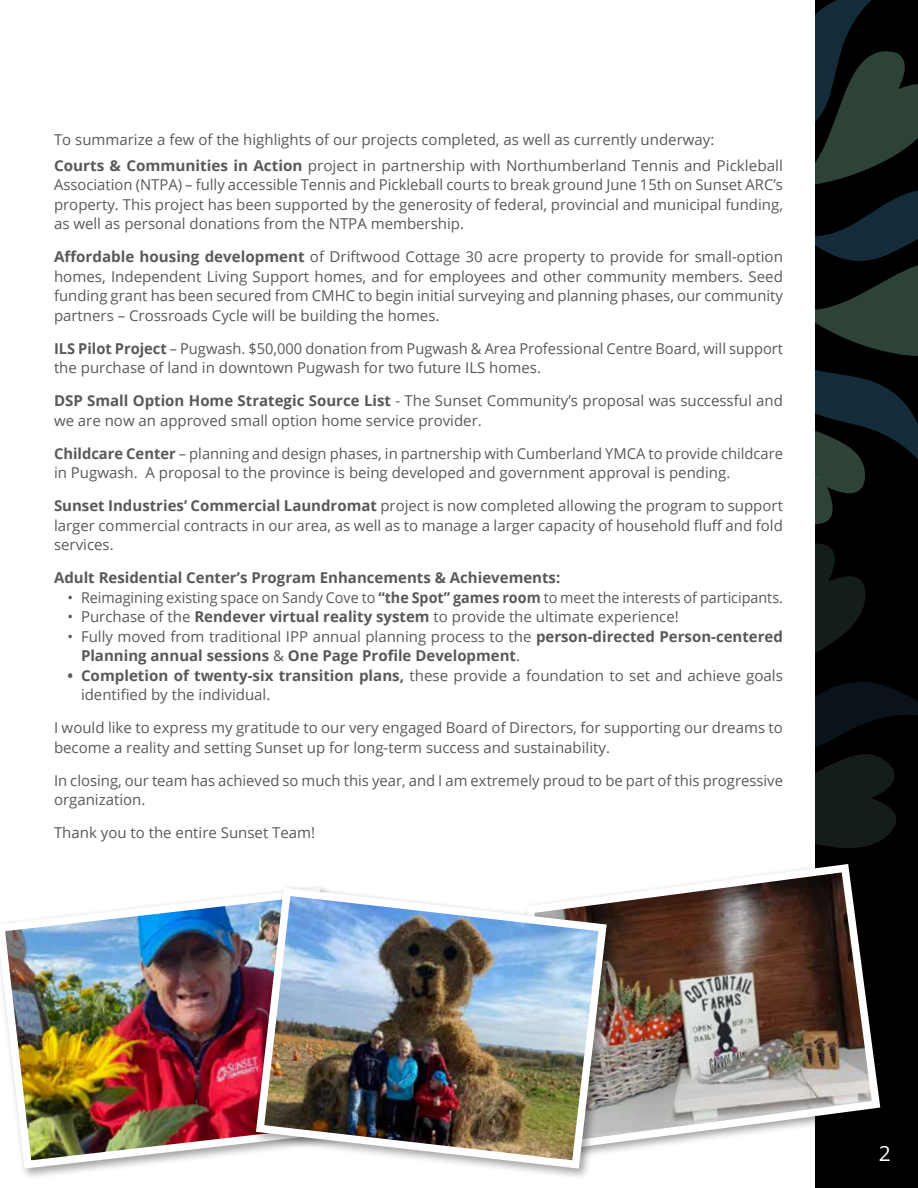
<style>
.page{position:relative;width:918px;height:1188px;background:#fff}
.page>*{position:absolute;margin:0;border:0;box-sizing:border-box;transform-origin:0 0}
.t1{font:21px "Open Sans";color:#fff}
.t2{font:15px/19.5px "Open Sans";color:#58595b}
.t3{font:700 15px/19.5px "Open Sans";color:#58595b}
.s1{font-weight:700}
.s2{font-weight:400}
</style>
<div class="page">
<div style="left:816px;top:0;width:102px;height:1188px;background:#000"></div>
<svg style="left:816px;top:0;width:102px;height:848px"></svg>
<div style="left:522px;top:860px;width:369px;height:301px;background:#000;opacity:.37"></div>
<img style="left:522px;top:860px;width:362px;height:294px">
<img style="left:0;top:895px;width:252px;height:278px">
<div style="left:252px;top:884px;width:366px;height:296px;background:#000;opacity:.37"></div>
<img style="left:252px;top:884px;width:359px;height:289px">
<p class="t2" style="left:54px;top:126px;width:730px;line-height:26.2px">To summarize a few of the highlights of our projects completed, as well as currently underway:<br><span class="s1">Courts &amp; Communities in Action</span> project in partnership with Northumberland Tennis and Pickleball</p>
<p class="t2" style="left:54px;top:175px;width:731px;text-align:justify">Association (NTPA) – fully accessible Tennis and Pickleball courts to break ground June 15th on Sunset ARC’s property. This project has been supported by the generosity of federal, provincial and municipal funding, as well as personal donations from the NTPA membership.</p>
<p class="t2" style="left:54px;top:247px;width:731px;text-align:justify"><span class="s1">Affordable housing development</span> of Driftwood Cottage 30 acre property to provide for small-option homes, Independent Living Support homes, and for employees and other community members. Seed funding grant has been secured from CMHC to begin initial surveying and planning phases, our community partners – Crossroads Cycle will be building the homes.</p>
<p class="t2" style="left:54px;top:338px;width:731px"><span class="s1">ILS Pilot Project</span> – Pugwash. $50,000 donation from Pugwash &amp; Area Professional Centre Board, will support the purchase of land in downtown Pugwash for two future ILS homes.</p>
<p class="t2" style="left:54px;top:391px;width:731px"><span class="s1">DSP Small Option Home Strategic Source List</span> - The Sunset Community’s proposal was successful and we are now an approved small option home service provider.</p>
<p class="t2" style="left:54px;top:443px;width:731px"><span class="s1">Childcare Center</span> – planning and design phases, in partnership with Cumberland YMCA to provide childcare in Pugwash. A proposal to the province is being developed and government approval is pending.</p>
<p class="t2" style="left:54px;top:496px;width:730px;text-align:justify"><span class="s1">Sunset Industries’ Commercial Laundromat</span> project is now completed allowing the program to support larger commercial contracts in our area, as well as to manage a larger capacity of household fluff and fold services.</p>
<p class="t3" style="left:54px;top:568px;width:508px">Adult Residential Center’s Program Enhancements &amp; Achievements:</p>
<p class="t2" style="left:68px;top:587px;width:717px">• Reimagining existing space on Sandy Cove to <span class="s1">“the Spot” games room</span> to meet the interests of participants.</p>
<p class="t2" style="left:68px;top:607px;width:613px">• Purchase of the <span class="s1">Rendever virtual reality system</span> to provide the ultimate experience!</p>
<p class="t3" style="left:81px;top:626px;width:704px;text-indent:-13px"><span class="s2">• Fully moved from traditional IPP annual planning process to the</span> person-directed Person-centered<br>Planning annual sessions <span class="s2">&amp;</span> One Page Profile Development<span class="s2">.</span></p>
<p class="t2" style="left:81px;top:665px;width:703px;text-indent:-13px"><span class="s1">• Completion of twenty-six transition plans,</span> these provide a foundation to set and achieve goals identified by the individual.</p>
<p class="t2" style="left:54px;top:718px;width:731px">I would like to express my gratitude to our very engaged Board of Directors, for supporting our dreams to become a reality and setting Sunset up for long-term success and sustainability.</p>
<p class="t2" style="left:54px;top:770px;width:731px">In closing, our team has achieved so much this year, and I am extremely proud to be part of this progressive organization.</p>
<p class="t2" style="left:54px;top:823px;width:263px">Thank you to the entire Sunset Team!</p>
<h1 class="t1" style="left:879px;top:1139px;width:14px">2</h1>
</div>
